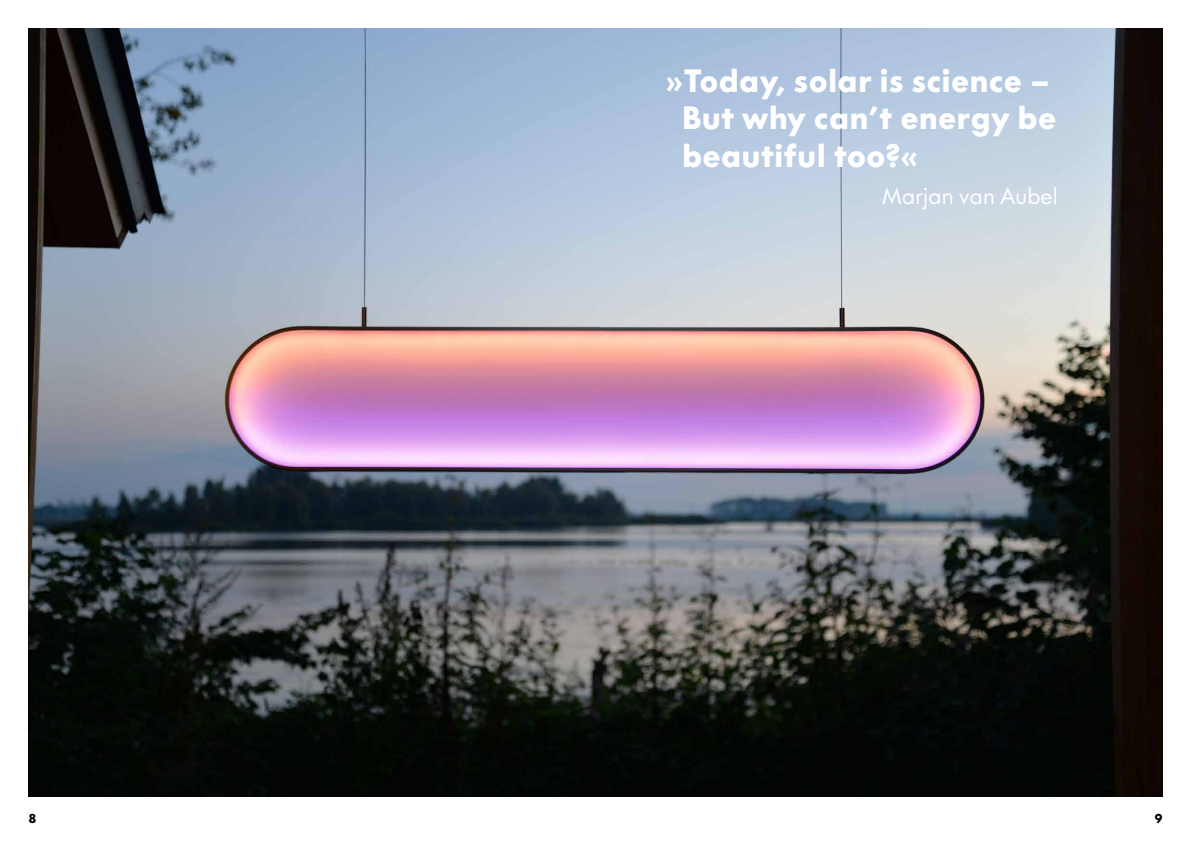
<style>
.page{position:relative;width:1191px;height:842px;background:#fff}
.page>*{position:absolute;margin:0;border:0;box-sizing:border-box;transform-origin:0 0}
.t1{font:700 30px/37.1px "V Futura";letter-spacing:.01em;color:#fff}
.t2{font:22px "V Futura";letter-spacing:.01em;color:#fff}
.t3{font:700 12.5px "V Futura";color:#000}
</style>
<div class="page">
<img style="left:29px;top:28px;width:1133px;height:768px">
<p class="t1" style="left:682px;top:62px;width:376px;text-indent:-16px">»Today, solar is science –<br>But why can’t energy be beautiful too?«</p>
<p class="t2" style="left:882px;top:182px;width:177px">Marjan van Aubel</p>
<p class="t3" style="left:28px;top:810px;width:9px">8</p>
<p class="t3" style="left:1154px;top:810px;width:10px">9</p>
</div>
